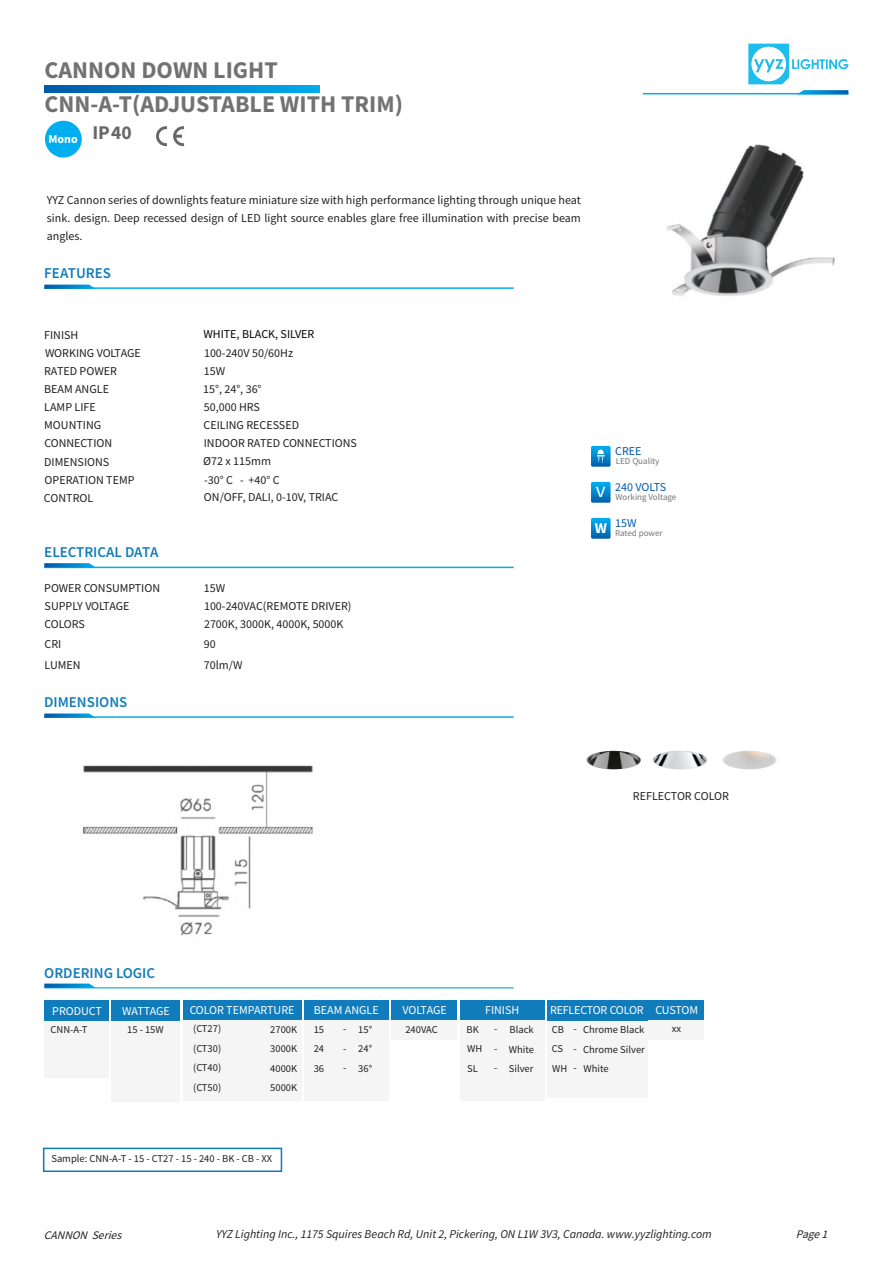
<style>
.page{position:relative;width:893px;height:1262px;background:#fff}
.page>*{position:absolute;margin:0;border:0;box-sizing:border-box;transform-origin:0 0}
.t1{font:700 24px/34px "Source Sans Pro";color:#737273}
.t2{font:21px "Source Sans Pro";color:#fff}
.t3{font:600 15px "Source Sans Pro";color:#107cbc}
.t4{font:12px/18px "Source Sans Pro";color:#231f20}
.t5{font:italic 12px "Source Sans Pro";color:#231f20}
.t6{font:12px "Source Sans Pro";color:#fff}
.t7{font:12px "Source Sans Pro";letter-spacing:-.02em;color:#fff}
.t8{font:12px "Source Sans Pro";color:#020203}
.t9{font:12px "Source Sans Pro";color:#0059aa}
.t10{font:700 12px "Source Sans Pro";color:#fff}
.t11{font:italic 11.55px "Source Sans Pro";color:#231f20}
.t12{font:10.5px/19.5px "Source Sans Pro";color:#231f20}
.t13{font:9px "Source Sans Pro";color:#767677}
</style>
<div class="page">
<svg style="left:748px;top:44px;width:100px;height:40px"></svg>
<hr style="left:643px;top:93px;width:205px;height:1px;background:#00aeef">
<hr style="left:44px;top:287px;width:469px;height:2px;background:#00aeef">
<svg style="left:44px;top:284px;width:52px;height:5px"></svg>
<hr style="left:44px;top:566px;width:469px;height:2px;background:#00aeef">
<svg style="left:44px;top:563px;width:52px;height:4px"></svg>
<svg style="left:796px;top:90px;width:52px;height:4px"></svg>
<hr style="left:44px;top:987px;width:469px;height:1px;background:#45bcec">
<svg style="left:44px;top:983px;width:51px;height:4px"></svg>
<div style="left:591px;top:446px;width:19px;height:20px;background:linear-gradient(to bottom,#00b0f0,#0066b2);border-radius:2px"></div>
<svg style="left:597px;top:449px;width:7px;height:14px"></svg>
<div style="left:591px;top:482px;width:19px;height:20px;background:linear-gradient(to bottom,#00b0f0,#0066b2);border-radius:2px"></div>
<div style="left:591px;top:518px;width:19px;height:20px;background:linear-gradient(to bottom,#00b0f0,#0066b2);border-radius:2px"></div>
<svg style="left:156px;top:126px;width:11px;height:20px"></svg>
<svg style="left:173px;top:126px;width:11px;height:20px"></svg>
<div style="left:45px;top:121px;width:37px;height:36px;background:#00aeef;border-radius:50%"></div>
<div style="left:43px;top:1147px;width:239px;height:25px;border:2px solid #107cbc"></div>
<div style="left:112px;top:1020px;width:68px;height:81px;background:#f5f5f5"></div>
<div style="left:44px;top:1020px;width:65px;height:57px;background:#f5f5f5"></div>
<div style="left:112px;top:1000px;width:68px;height:21px;background:#107cbc"></div>
<div style="left:44px;top:1000px;width:65px;height:21px;background:#107cbc"></div>
<div style="left:391px;top:1000px;width:66px;height:20px;background:#107cbc"></div>
<div style="left:391px;top:1020px;width:66px;height:19px;background:#f5f5f5"></div>
<div style="left:304px;top:1000px;width:85px;height:20px;background:#107cbc"></div>
<div style="left:459px;top:1000px;width:85px;height:20px;background:#107cbc"></div>
<div style="left:304px;top:1020px;width:85px;height:80px;background:#f5f5f5"></div>
<div style="left:459px;top:1020px;width:85px;height:80px;background:#f5f5f5"></div>
<div style="left:182px;top:1000px;width:119px;height:20px;background:#107cbc"></div>
<div style="left:182px;top:1020px;width:119px;height:80px;background:#f5f5f5"></div>
<hr style="left:44px;top:716px;width:469px;height:2px;background:#00aeef">
<svg style="left:44px;top:713px;width:52px;height:4px"></svg>
<img style="left:83px;top:765px;width:230px;height:171px">
<svg style="left:45px;top:85px;width:274px;height:8px;background:#0082ca"></svg>
<img style="left:667px;top:144px;width:168px;height:153px">
<div style="left:547px;top:1020px;width:100px;height:77px;background:#f5f5f5"></div>
<div style="left:547px;top:1000px;width:100px;height:20px;background:#107cbc"></div>
<div style="left:648px;top:1000px;width:56px;height:20px;background:#107cbc"></div>
<div style="left:648px;top:1020px;width:56px;height:19px;background:#f5f5f5"></div>
<img style="left:652px;top:750px;width:55px;height:19px;border-radius:50%">
<img style="left:586px;top:750px;width:55px;height:19px;border-radius:50%">
<img style="left:722px;top:750px;width:54px;height:19px;border-radius:50%">
<h1 class="t1" style="left:44px;top:55px;width:360px">CANNON DOWN LIGHT<br>CNN-A-T(ADJUSTABLE WITH TRIM)</h1>
<p class="t10" style="left:48px;top:134px;width:85px">Mono <sup>IP40</sup></p>
<p class="t4" style="left:47px;top:192px;width:535px;text-align:justify">YYZ Cannon series of downlights feature miniature size with high performance lighting through unique heat sink. design. Deep recessed design of LED light source enables glare free illumination with precise beam angles.</p>
<p class="t3" style="left:44px;top:267px;width:68px">FEATURES</p>
<p class="t4" style="left:44px;top:327px;width:98px">FINISH<br>WORKING VOLTAGE<br>RATED POWER<br>BEAM ANGLE<br>LAMP LIFE<br>MOUNTING<br>CONNECTION</p>
<p class="t8" style="left:203px;top:329px;width:112px">WHITE, BLACK, SILVER</p>
<p class="t4" style="left:204px;top:345px;width:91px">100-240V 50/60Hz<br>15W</p>
<p class="t4" style="left:203px;top:399px;width:155px">50,000 HRS<br>CEILING RECESSED<br>INDOOR RATED CONNECTIONS</p>
<p class="t4" style="left:203px;top:381px;width:60px">15°, 24°, 36°</p>
<p class="t4" style="left:44px;top:454px;width:92px">DIMENSIONS<br>OPERATION TEMP</p>
<p class="t4" style="left:203px;top:453px;width:69px">Ø72 x 115mm</p>
<p class="t4" style="left:204px;top:472px;width:77px">-30° C - +40° C</p>
<p class="t4" style="left:44px;top:490px;width:51px">CONTROL</p>
<p class="t4" style="left:204px;top:489px;width:136px">ON/OFF, DALI, 0-10V, TRIAC</p>
<p class="t3" style="left:44px;top:546px;width:116px">ELECTRICAL DATA</p>
<p class="t4" style="left:44px;top:580px;width:117px">POWER CONSUMPTION<br>SUPPLY VOLTAGE<br>COLORS</p>
<p class="t4" style="left:204px;top:580px;width:149px;line-height:17.5px">15W<br>100-240VAC(REMOTE DRIVER)<br>2700K, 3000K, 4000K, 5000K</p>
<p class="t4" style="left:45px;top:636px;width:18px">CRI</p>
<p class="t4" style="left:204px;top:636px;width:13px">90</p>
<p class="t4" style="left:45px;top:657px;width:38px">LUMEN</p>
<p class="t4" style="left:204px;top:657px;width:40px">70lm/W</p>
<p class="t3" style="left:44px;top:696px;width:85px">DIMENSIONS</p>
<p class="t9" style="left:615px;top:446px;width:28px">CREE</p>
<p class="t13" style="left:616px;top:457px;width:45px">LED Quality</p>
<p class="t9" style="left:615px;top:482px;width:53px">240 VOLTS</p>
<h2 class="t2" style="left:596px;top:481px;width:11px">v</h2>
<p class="t13" style="left:615px;top:493px;width:62px">Working Voltage</p>
<p class="t9" style="left:615px;top:518px;width:23px">15W</p>
<p class="t13" style="left:594px;top:529px;width:69px"><sup>W</sup> Rated power</p>
<p class="t4" style="left:633px;top:788px;width:97px">REFLECTOR COLOR</p>
<p class="t3" style="left:44px;top:967px;width:112px">ORDERING LOGIC</p>
<p class="t6" style="left:52px;top:1005px;width:51px">PRODUCT</p>
<p class="t6" style="left:402px;top:1005px;width:46px">VOLTAGE</p>
<p class="t12" style="left:405px;top:1020px;width:34px">240VAC</p>
<p class="t6" style="left:190px;top:1005px;width:106px">COLOR TEMPARTURE</p>
<p class="t12" style="left:193px;top:1039px;width:30px">(CT30)</p>
<p class="t6" style="left:314px;top:1005px;width:66px">BEAM ANGLE</p>
<p class="t6" style="left:485px;top:1005px;width:36px">FINISH</p>
<p class="t12" style="left:466px;top:1020px;width:14px">BK</p>
<p class="t12" style="left:494px;top:1019px;width:5px">-</p>
<p class="t12" style="left:494px;top:1058px;width:5px">-</p>
<p class="t6" style="left:122px;top:1005px;width:49px">WATTAGE</p>
<p class="t12" style="left:193px;top:1020px;width:30px">(CT27)</p>
<p class="t12" style="left:270px;top:1020px;width:28px">2700K<br>3000K</p>
<p class="t12" style="left:193px;top:1059px;width:30px">(CT40) (CT50)</p>
<p class="t12" style="left:270px;top:1059px;width:28px">4000K<br>5000K</p>
<p class="t12" style="left:509px;top:1020px;width:26px">Black</p>
<p class="t12" style="left:358px;top:1020px;width:15px;text-align:justify">15° 24° 36°</p>
<p class="t12" style="left:51px;top:1020px;width:38px">CNN-A-T</p>
<p class="t12" style="left:127px;top:1020px;width:38px">15 - 15W</p>
<p class="t12" style="left:314px;top:1020px;width:12px;text-align:justify">15<br>24<br>36</p>
<p class="t12" style="left:343px;top:1019px;width:5px">-</p>
<p class="t12" style="left:343px;top:1058px;width:5px">-</p>
<p class="t12" style="left:467px;top:1040px;width:17px">WH<br>SL</p>
<p class="t12" style="left:509px;top:1040px;width:27px">White<br>Silver</p>
<p class="t7" style="left:550px;top:1005px;width:149px">REFLECTOR COLOR CUSTOM</p>
<p class="t12" style="left:671px;top:1019px;width:11px">xx</p>
<p class="t12" style="left:583px;top:1020px;width:63px">Chrome Black</p>
<p class="t12" style="left:551px;top:1020px;width:26px">CB -</p>
<p class="t12" style="left:573px;top:1058px;width:5px">-</p>
<p class="t12" style="left:551px;top:1040px;width:17px">CS<br>WH</p>
<p class="t12" style="left:583px;top:1040px;width:63px">Chrome Silver<br>White</p>
<p class="t12" style="left:51px;top:1150px;width:222px">Sample: CNN-A-T - 15 - CT27 - 15 - 240 - BK - CB - XX</p>
<p class="t11" style="left:44px;top:1230px;width:82px">CANNON Series</p>
<p class="t5" style="left:216px;top:1228px;width:497px">YYZ Lighting Inc., 1175 Squires Beach Rd, Unit 2, Pickering, ON L1W 3V3, Canada. www.yyzlighting.com</p>
<p class="t11" style="left:796px;top:1229px;width:36px">Page1</p>
</div>
